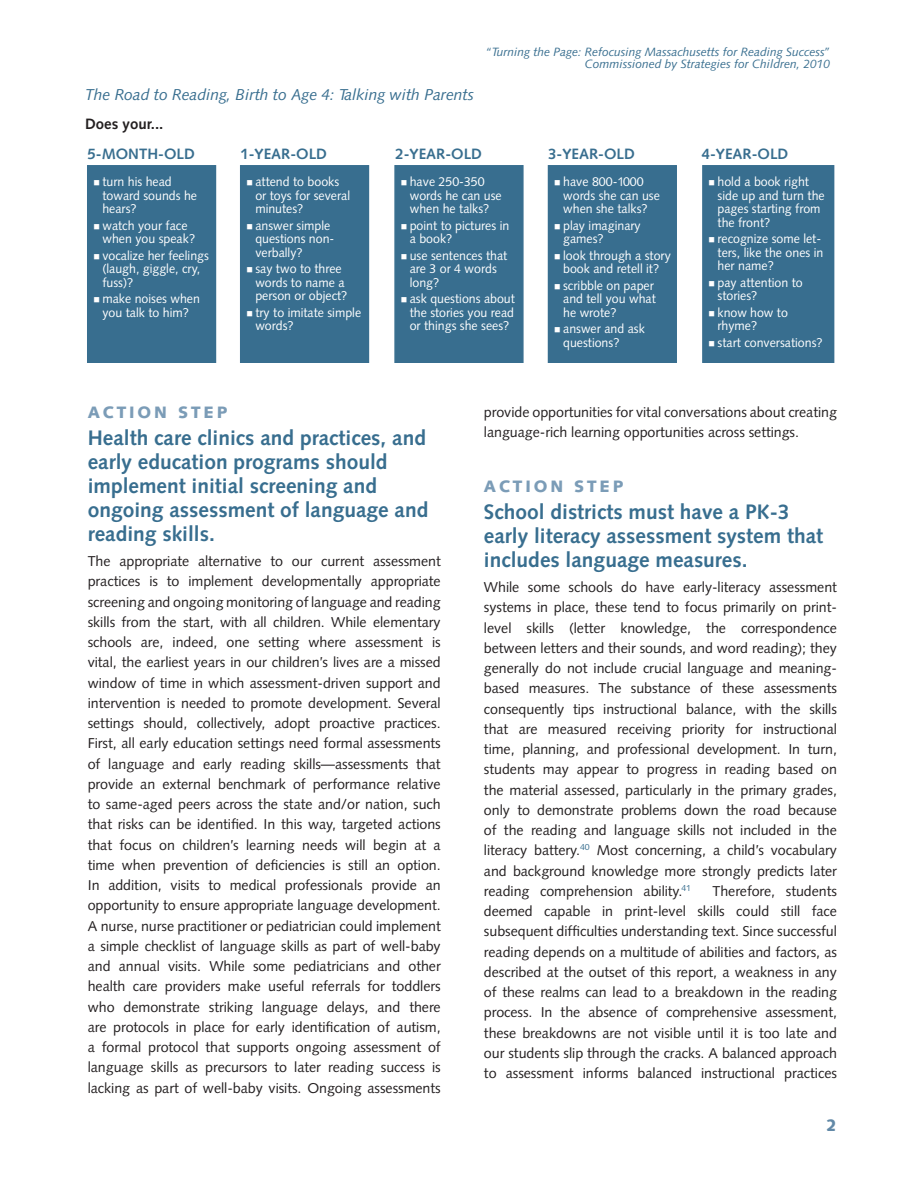
<style>
.page{position:relative;width:918px;height:1188px;background:#fff}
.page>*{position:absolute;margin:0;border:0;box-sizing:border-box;transform-origin:0 0}
.Heading_2_Action{font:700 21px/24px "Syntax";color:#386e8f}
.Heading__Action_Step{font:900 16.5px "Syntax";letter-spacing:.175em;color:#7b9cb7}
.t1{font:900 16.5px "Syntax";color:#6289a7}
.Figure_Heading{font:italic 15.75px "Syntax";letter-spacing:-.005em;color:#386e8f}
.Heading_3{font:700 15px "Syntax";color:#386e8f}
.Heading_3-2{font:700 15px "Syntax";color:#231f20}
.Body{font:14.25px/20.2px "Syntax";letter-spacing:-.005em;color:#231f20;text-align:justify}
.Box_Bullets{font:12.75px/13.5px "Syntax";color:#fff}
.t2{font:italic 12px/12px "Syntax";color:#386e8f;text-align:right}
</style>
<div class="page">
<div style="left:702px;top:165px;width:132px;height:198px;background:#386e8f;border:2px solid #386e8f"></div>
<div style="left:548px;top:165px;width:129px;height:198px;background:#386e8f"></div>
<div style="left:394px;top:165px;width:130px;height:198px;background:#386e8f;border:2px solid #386e8f"></div>
<div style="left:240px;top:165px;width:129px;height:198px;background:#386e8f"></div>
<div style="left:87px;top:165px;width:129px;height:198px;background:#386e8f"></div>
<p class="Figure_Heading" style="left:85px;top:85px;width:390px">The Road to Reading, Birth to Age 4: Talking with Parents</p>
<p class="Heading_3-2" style="left:85px;top:115px;width:80px">Does your...</p>
<p class="t2" style="left:485px;top:45px;width:347px">“Turning the Page: Refocusing Massachusetts for Reading Success”<br>Commissioned by Strategies for Children, 2010</p>
<p class="Heading_3" style="left:87px;top:145px;width:109px">5-MONTH-OLD</p>
<p class="Box_Bullets" style="left:102px;top:175px;width:96px;text-indent:-9px">■ turn his head toward sounds he hears?</p>
<p class="Box_Bullets" style="left:102px;top:219px;width:94px;text-indent:-9px">■ watch your face when you speak?</p>
<p class="Box_Bullets" style="left:102px;top:249px;width:108px;text-indent:-9px">■ vocalize her feelings (laugh, giggle, cry, fuss)?</p>
<p class="Box_Bullets" style="left:93px;top:292px;width:108px;text-align:center">■ make noises when you talk to him?</p>
<p class="Heading_3" style="left:240px;top:145px;width:88px">1-YEAR-OLD</p>
<p class="Heading_3" style="left:395px;top:145px;width:88px">2-YEAR-OLD</p>
<p class="Box_Bullets" style="left:255px;top:175px;width:96px;text-indent:-9px">■ attend to books or toys for several minutes?</p>
<p class="Box_Bullets" style="left:255px;top:219px;width:81px;text-indent:-9px">■ answer simple questions non&shy;verbally?</p>
<p class="Box_Bullets" style="left:255px;top:262px;width:94px;text-indent:-9px">■ say two to three words to name a person or object?</p>
<p class="Box_Bullets" style="left:255px;top:306px;width:107px;text-indent:-9px">■ try to imitate simple words?</p>
<p class="Box_Bullets" style="left:410px;top:175px;width:93px;text-indent:-9px">■ have 250-350 words he can use when he talks?</p>
<p class="Box_Bullets" style="left:410px;top:219px;width:101px;text-indent:-9px">■ point to pictures in a book?</p>
<p class="Box_Bullets" style="left:410px;top:249px;width:99px;text-indent:-9px">■ use sentences that are 3 or 4 words long?</p>
<p class="Box_Bullets" style="left:410px;top:292px;width:107px;text-align:justify;text-indent:-9px">■ ask questions about the stories you read or things she sees?</p>
<p class="Heading_3" style="left:548px;top:145px;width:88px">3-YEAR-OLD</p>
<p class="Heading_3" style="left:702px;top:145px;width:88px">4-YEAR-OLD</p>
<p class="Box_Bullets" style="left:563px;top:175px;width:98px;text-indent:-9px">■ have 800-1000 words she can use when she talks?</p>
<p class="Box_Bullets" style="left:563px;top:219px;width:79px;text-indent:-9px">■ play imaginary games?</p>
<p class="Box_Bullets" style="left:554px;top:249px;width:118px;text-align:center">■ look through a story book and retell it?</p>
<p class="Box_Bullets" style="left:563px;top:279px;width:94px;text-indent:-9px">■ scribble on paper and tell you what he wrote?</p>
<p class="Box_Bullets" style="left:563px;top:322px;width:83px;text-indent:-9px">■ answer and ask questions?</p>
<p class="Box_Bullets" style="left:718px;top:175px;width:109px;text-indent:-9px">■ hold a book right side up and turn the pages starting from the front?</p>
<p class="Box_Bullets" style="left:718px;top:232px;width:107px;text-indent:-9px">■ recognize some let&shy;ters, like the ones in her name?</p>
<p class="Box_Bullets" style="left:718px;top:276px;width:87px;text-indent:-9px">■ pay attention to stories?</p>
<p class="Box_Bullets" style="left:718px;top:306px;width:72px;text-indent:-9px">■ know how to rhyme?</p>
<p class="Box_Bullets" style="left:709px;top:336px;width:116px">■ start conversations?</p>
<p class="Heading__Action_Step" style="left:88px;top:403px;width:141px">ACTION STEP</p>
<p class="Heading_2_Action" style="left:88px;top:426px;width:342px">Health care clinics and practices, and early education programs should implement initial screening and ongoing assessment of language and reading skills.</p>
<p class="Body" style="left:88px;top:551px;width:355px">The appropriate alternative to our current assessment practices is to implement developmentally appropriate screening and ongoing monitoring of language and reading skills from the start, with all children. While elementary schools are, indeed, one setting where assessment is vital, the earliest years in our children’s lives are a missed window of time in which assessment-driven support and intervention is needed to promote development. Several settings should, collectively, adopt proactive practices.<br>First, all early education settings need formal assessments of language and early reading skills—assessments that provide an external benchmark of performance relative to same-aged peers across the state and/or nation, such that risks can be identified. In this way, targeted actions that focus on children’s learning needs will begin at a time when prevention of deficiencies is still an option.<br>In addition, visits to medical professionals provide an opportunity to ensure appropriate language development.<br>A nurse, nurse practitioner or pediatrician could implement a simple checklist of language skills as part of well-baby and annual visits. While some pediatricians and other health care providers make useful referrals for toddlers who demonstrate striking language delays, and there are protocols in place for early identification of autism, a formal protocol that supports ongoing assessment of language skills as precursors to later reading success is lacking as part of well-baby visits. Ongoing assessments</p>
<p class="Body" style="left:484px;top:402px;width:355px">provide opportunities for vital conversations about creating language-rich learning opportunities across settings.</p>
<p class="Heading__Action_Step" style="left:484px;top:477px;width:141px">ACTION STEP</p>
<p class="Heading_2_Action" style="left:484px;top:500px;width:341px">School districts must have a PK-3 early literacy assessment system that includes language measures.</p>
<p class="Body" style="left:484px;top:577px;width:355px">While some schools do have early-literacy assessment systems in place, these tend to focus primarily on print&shy;level skills (letter knowledge, the correspondence between letters and their sounds, and word reading); they generally do not include crucial language and meaning&shy;based measures. The substance of these assessments consequently tips instructional balance, with the skills that are measured receiving priority for instructional time, planning, and professional development. In turn, students may appear to progress in reading based on the material assessed, particularly in the primary grades, only to demonstrate problems down the road because of the reading and language skills not included in the literacy battery.<sup>40</sup> Most concerning, a child’s vocabulary and background knowledge more strongly predicts later reading comprehension ability.<sup>41</sup></p>
<p class="Body" style="left:484px;top:881px;width:355px;text-indent:229px">Therefore, students deemed capable in print-level skills could still face subsequent difficulties understanding text. Since successful reading depends on a multitude of abilities and factors, as described at the outset of this report, a weakness in any of these realms can lead to a breakdown in the reading process. In the absence of comprehensive assessment, these breakdowns are not visible until it is too late and our students slip through the cracks. A balanced approach to assessment informs balanced instructional practices</p>
<p class="t1" style="left:826px;top:1115px;width:12px">2</p>
</div>
